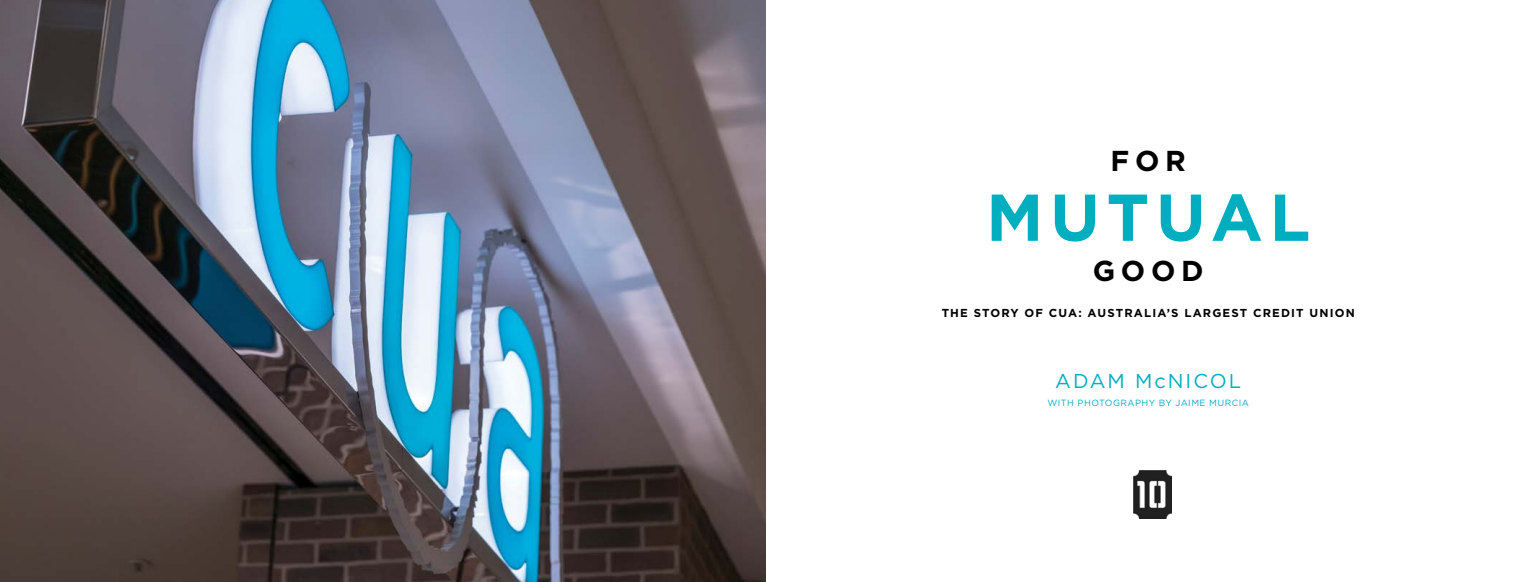
<style>
.page{position:relative;width:1531px;height:582px;background:#fff}
.page>*{position:absolute;margin:0;border:0;box-sizing:border-box;transform-origin:0 0}
.Chapter_head{font:700 66px "Gotham HTF";letter-spacing:.1em;color:#00aec0}
.Chapter_head-2{font:700 28.7px "Gotham HTF";letter-spacing:.2em;color:#000}
.Chapter_head-3{font:20px "Gotham HTF";letter-spacing:.1em;color:#00aec0}
.Chapter_head-4{font:700 11.5px "Gotham HTF";letter-spacing:.1em;color:#000}
.Chapter_head-5{font:9px "Gotham HTF";letter-spacing:.05em;color:#00aec0}
</style>
<div class="page">
<img style="left:1134px;top:470px;width:38px;height:47px">
<img style="left:0;top:0;width:765px;height:581px">
<p class="Chapter_head-2" style="left:1110px;top:144px;width:77px">FOR</p>
<p class="Chapter_head" style="left:986px;top:179px;width:326px">MUTUAL</p>
<p class="Chapter_head-2" style="left:1092px;top:253px;width:113px">GOOD</p>
<p class="Chapter_head-4" style="left:942px;top:306px;width:415px">THE STORY OF CUA: AUSTRALIA’S LARGEST CREDIT UNION</p>
<p class="Chapter_head-3" style="left:1055px;top:369px;width:187px">ADAM McNICOL</p>
<p class="Chapter_head-5" style="left:1047px;top:397px;width:203px">WITH PHOTOGRAPHY BY JAIME MURCIA</p>
</div>
